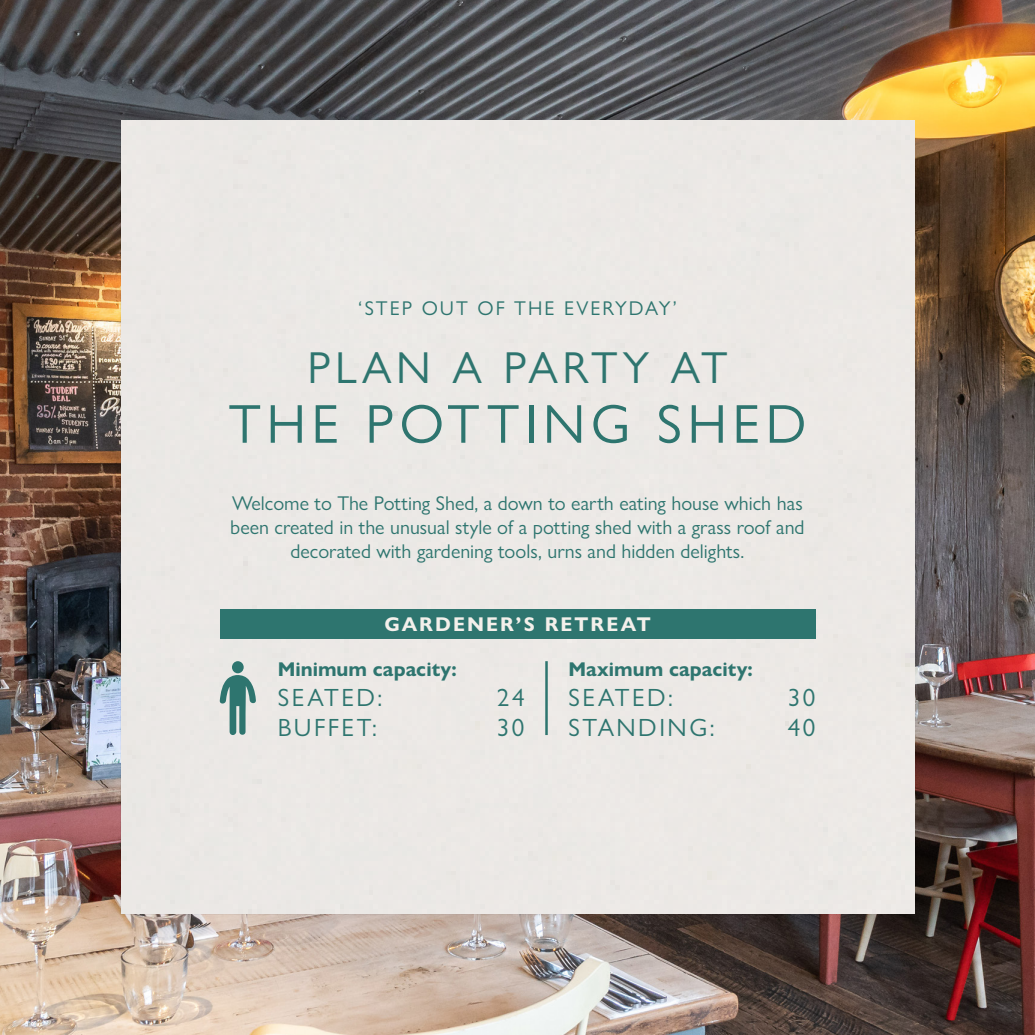
<style>
.page{position:relative;width:1035px;height:1035px;background:#fff}
.page>*{position:absolute;margin:0;border:0;box-sizing:border-box;transform-origin:0 0}
.t1{font:55px "Gill Sans Nova";letter-spacing:.1em;color:#2e756f}
.t2{font:45px "Gill Sans Nova";letter-spacing:.1em;color:#2e756f}
.t3{font:25px "Gill Sans Nova";letter-spacing:.1em;color:#2e756f}
.t4{font:20px/24px "Gill Sans Nova";color:#2e756f;text-align:center}
.t5{font:700 20px "Gill Sans Nova";color:#2e756f}
.t6{font:20px "Gill Sans Nova";letter-spacing:.1em;color:#2e756f}
.t7{font:700 20px "Gill Sans Nova";letter-spacing:.1em;color:#f4f0eb}
</style>
<div class="page">
<img style="left:0;top:0;width:1035px;height:1035px">
<div style="left:120px;top:120px;width:794px;height:794px;background:#ece9e6"></div>
<div style="left:232px;top:661px;width:12px;height:12px;background:#2e756f;border-radius:50%"></div>
<svg style="left:219px;top:671px;width:37px;height:65px;background:#90b1ac"></svg>
<div style="left:220px;top:609px;width:595px;height:30px;background:#2e756f"></div>
<hr style="left:545px;top:661px;width:3px;height:74px;background:#2e756f">
<p class="t6" style="left:358px;top:295px;width:320px">‘STEP OUT OF THE EVERYDAY’</p>
<p class="t2" style="left:307px;top:340px;width:421px">PLAN A PARTY AT</p>
<p class="t1" style="left:228px;top:390px;width:579px">THE POTTING SHED</p>
<p class="t4" style="left:230px;top:491px;width:576px">Welcome to The Potting Shed, a down to earth eating house which has been created in the unusual style of a potting shed with a grass roof and decorated with gardening tools, urns and hidden delights.</p>
<p class="t7" style="left:384px;top:612px;width:268px">GARDENER’S RETREAT</p>
<p class="t5" style="left:278px;top:656px;width:180px">Minimum capacity:</p>
<p class="t3" style="left:278px;top:682px;width:106px">SEATED:</p>
<p class="t3" style="left:497px;top:682px;width:29px">24</p>
<p class="t3" style="left:278px;top:712px;width:101px">BUFFET:</p>
<p class="t3" style="left:497px;top:712px;width:29px">30</p>
<p class="t5" style="left:568px;top:656px;width:186px">Maximum capacity:</p>
<p class="t3" style="left:568px;top:682px;width:106px">SEATED:</p>
<p class="t3" style="left:787px;top:682px;width:29px">30</p>
<p class="t3" style="left:568px;top:712px;width:148px">STANDING:</p>
<p class="t3" style="left:787px;top:712px;width:29px">40</p>
</div>
